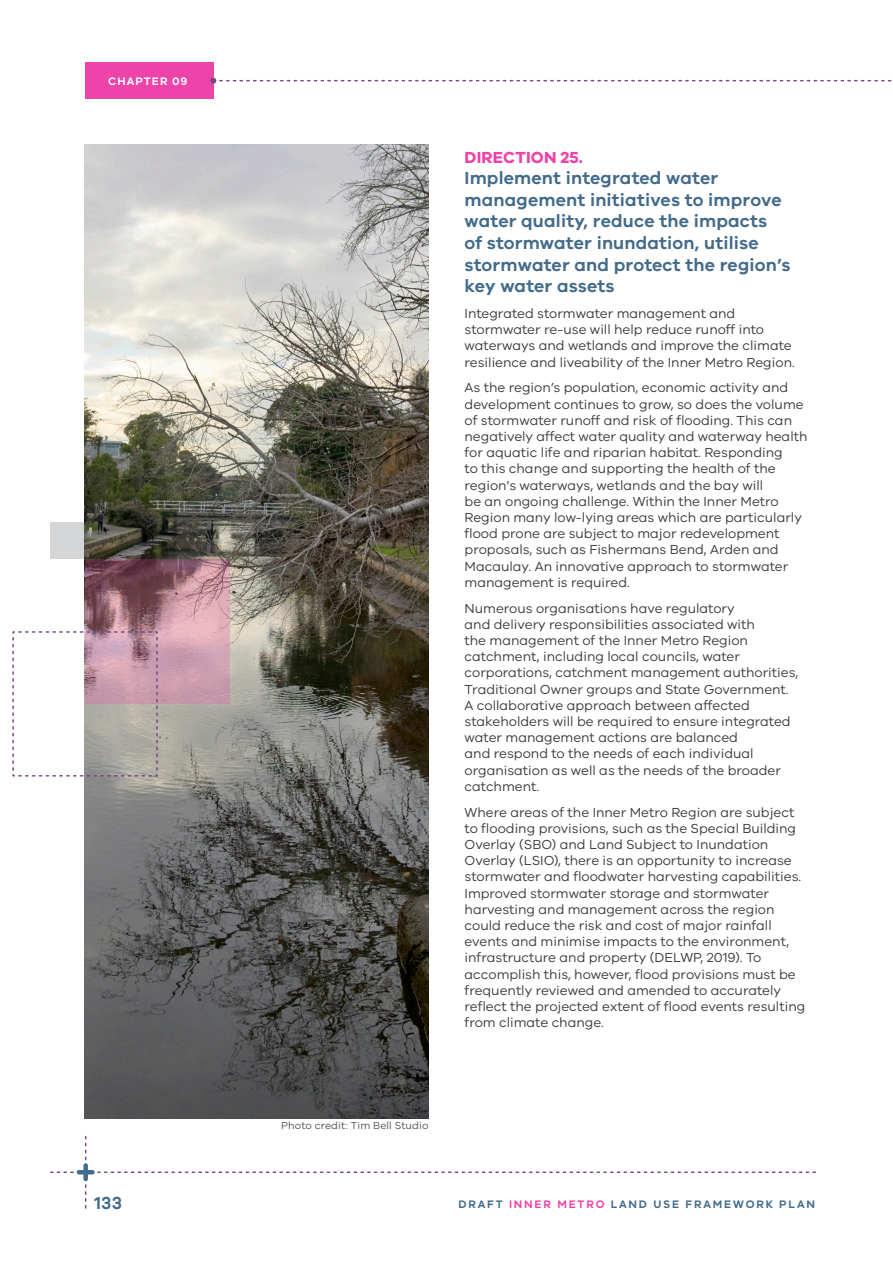
<style>
.page{position:relative;width:893px;height:1263px;background:#fff}
.page>*{position:absolute;margin:0;border:0;box-sizing:border-box;transform-origin:0 0}
.t1{font:600 18px/21.6px "VIC";letter-spacing:.01em;color:#436b8a}
.t2{font:700 16.5px "VIC";color:#ee43a9}
.Body{font:13.5px/16.2px "VIC";color:#3e3e3f}
.t3{font:600 11.25px "VIC";letter-spacing:.16em;color:#436b8a}
.t4{font:600 11.25px "VIC";letter-spacing:.09em;color:#fff}
.Body-2{font:10.5px "VIC";letter-spacing:.01em;color:#54555a}
.s1{color:#ee43a9}
</style>
<div class="page">
<div style="left:85px;top:63px;width:128px;height:36px;background:#ee43a9"></div>
<svg style="left:51px;top:1136px;width:764px;height:72px"></svg>
<hr style="left:79px;top:1170px;width:13px;height:4px;background:#436b8a">
<div style="left:83px;top:1165px;width:5px;height:14px;background:#436b8a"></div>
<svg style="left:210px;top:78px;width:682px;height:6px"></svg>
<img style="left:85px;top:145px;width:343px;height:973px">
<svg style="left:85px;top:559px;width:145px;height:145px;background:#ae808d"></svg>
<svg style="left:12px;top:630px;width:146px;height:147px"></svg>
<div style="left:50px;top:522px;width:36px;height:37px;background:#d4d5d6"></div>
<p class="t4" style="left:108px;top:75px;width:81px">CHAPTER 09</p>
<p class="t2" style="left:465px;top:147px;width:22px">DIRECTI</p>
<p class="t2" style="left:531px;top:147px;width:53px">ON 25.</p>
<p class="t1" style="left:465px;top:167px;width:328px">Implement integrated water management initiatives to improve water quality, reduce the impacts<br>of stormwater inundation, utilise stormwater and protect the region’s key water assets</p>
<p class="Body" style="left:465px;top:305px;width:332px">Integrated stormwater management and stormwater re-use will help reduce runoff into waterways and wetlands and improve the climate resilience and liveability of the Inner Metro Region.</p>
<p class="Body" style="left:465px;top:379px;width:344px">As the region’s population, economic activity and development continues to grow, so does the volume of stormwater runoff and risk of flooding. This can negatively affect water quality and waterway health for aquatic life and riparian habitat. Responding<br>to this change and supporting the health of the region’s waterways, wetlands and the bay will<br>be an ongoing challenge. Within the Inner Metro Region many low-lying areas which are particularly flood prone are subject to major redevelopment proposals, such as Fishermans Bend, Arden and Macaulay. An innovative approach to stormwater management is required.</p>
<p class="Body" style="left:465px;top:599px;width:335px">Numerous organisations have regulatory<br>and delivery responsibilities associated with<br>the management of the Inner Metro Region catchment, including local councils, water corporations, catchment management authorities, Traditional Owner groups and State Government.<br>A collaborative approach between affected stakeholders will be required to ensure integrated water management actions are balanced<br>and respond to the needs of each individual organisation as well as the needs of the broader catchment.</p>
<p class="Body" style="left:465px;top:803px;width:342px">Where areas of the Inner Metro Region are subject to flooding provisions, such as the Special Building Overlay (SBO) and Land Subject to Inundation Overlay (LSIO), there is an opportunity to increase stormwater and floodwater harvesting capabilities.<br>Improved stormwater storage and stormwater harvesting and management across the region could reduce the risk and cost of major rainfall events and minimise impacts to the environment, infrastructure and property (DELWP, 2019). To accomplish this, however, flood provisions must be frequently reviewed and amended to accurately reflect the projected extent of flood events resulting from climate change.</p>
<p class="Body-2" style="left:281px;top:1119px;width:149px">Photo credit: Tim Bell Studio</p>
<h1 class="t1" style="left:94px;top:1191px;width:29px">133</h1>
<p class="t3" style="left:458px;top:1197px;width:358px">DRAFT <span class="s1">INNER METRO</span> LAND USE FRAMEWORK PLAN</p>
</div>
